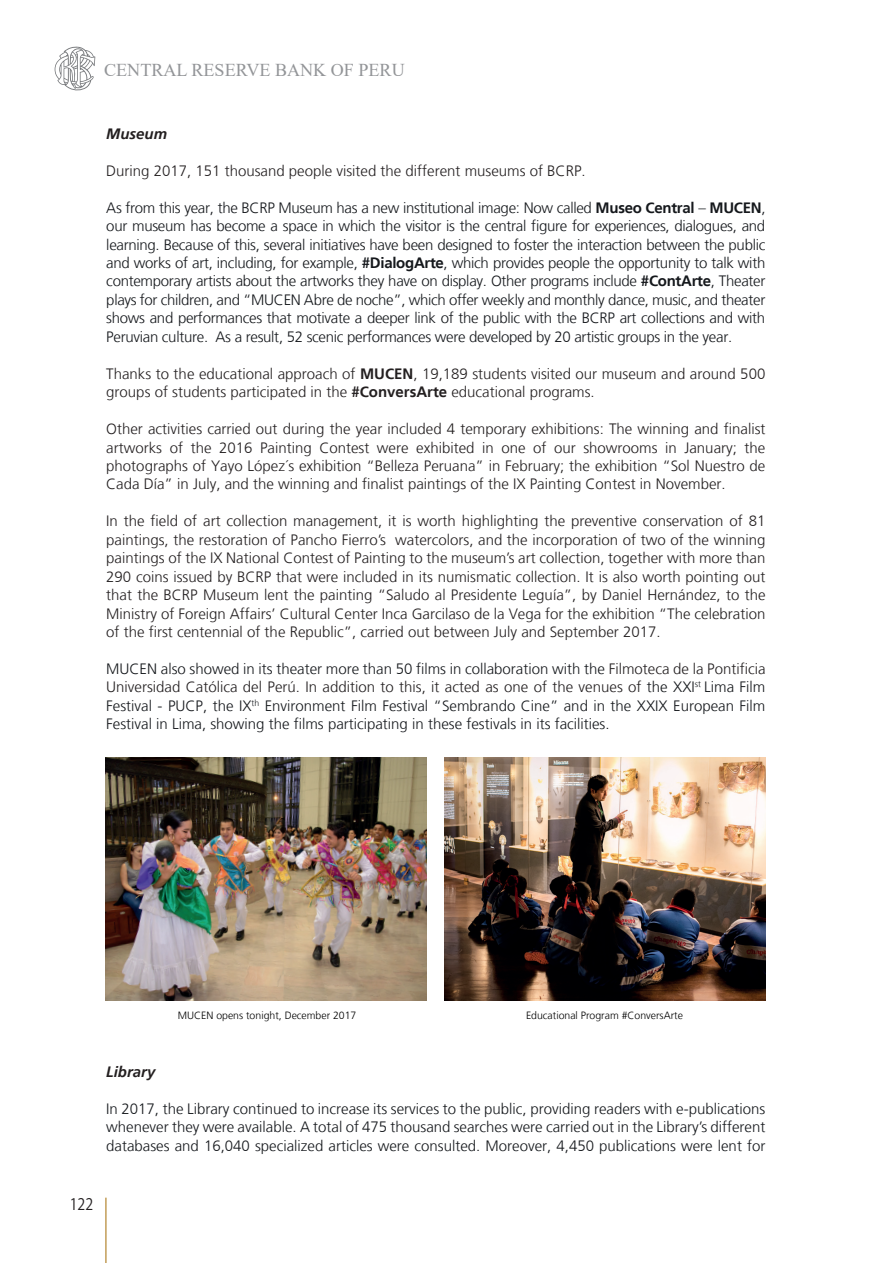
<style>
.page{position:relative;width:893px;height:1263px;background:#fff}
.page>*{position:absolute;margin:0;border:0;box-sizing:border-box;transform-origin:0 0}
.t1{font:18.15px "Times New Roman";color:#939598}
.t2{font:15.75px "Koz Go Pro";color:#231f20;scale:.9 1}
.t3{font:300 15px/18.5px "Frutiger LT";color:#15181c;text-align:justify}
.t4{font:300 15px/18.5px "Frutiger LT";color:#231f20;text-align:justify}
.t5{font:italic 700 15px "Frutiger LT";color:#231f20}
.t6{font:300 10.5px "Frutiger LT";color:#000001}
.s1{font-weight:700}
.s2{color:#231f20}
</style>
<div class="page">
<hr style="left:106px;top:1197px;width:1px;height:66px;background:#a46d05">
<svg style="left:55px;top:46px;width:40px;height:45px"></svg>
<img style="left:106px;top:758px;width:321px;height:242px">
<img style="left:445px;top:758px;width:321px;height:242px">
<p class="t1" style="left:104px;top:57px;width:302px">CENTRAL RESERVE BANK OF PERU</p>
<p class="t5" style="left:106px;top:125px;width:62px">Museum</p>
<p class="t4" style="left:106px;top:162px;width:481px">During 2017, 151 thousand people visited the different museums of BCRP.</p>
<p class="t3" style="left:106px;top:198px;width:661px">As from this year, the BCRP Museum has a new institutional image: Now called <span class="s1">Museo Central</span> – <span class="s1">MUCEN</span>, our museum has become a space in which the visitor is the central figure for experiences, dialogues, and learning. Because of this, several initiatives have been designed to foster the interaction between the public and works of art, including, for example, <span class="s1">#DialogArte</span>, which provides people the opportunity to talk with contemporary artists about the artworks they have on display. Other programs include <span class="s1">#ContArte</span>, Theater plays for children, and “MUCEN Abre de noche”, which offer weekly and monthly dance, music, and theater shows and performances that motivate a deeper link of the public with the BCRP art collections and with Peruvian culture. As a result, 52 scenic performances were developed by 20 artistic groups in the year.</p>
<p class="t4" style="left:106px;top:364px;width:660px">Thanks to the educational approach of <span class="s1">MUCEN</span>, 19,189 students visited our museum and around 500 groups of students participated in the <span class="s1">#ConversArte</span> educational programs.</p>
<p class="t4" style="left:106px;top:420px;width:661px">Other activities carried out during the year included 4 temporary exhibitions: The winning and finalist artworks of the 2016 Painting Contest were exhibited in one of our showrooms in January; the photographs of Yayo López´s exhibition “Belleza Peruana” in February; the exhibition “Sol Nuestro de Cada Día” in July, and the winning and finalist paintings of the IX Painting Contest in November.</p>
<p class="t4" style="left:106px;top:512px;width:661px">In the field of art collection management, it is worth highlighting the preventive conservation of 81 paintings, the restoration of Pancho Fierro’s watercolors, and the incorporation of two of the winning paintings of the IX National Contest of Painting to the museum’s art collection, together with more than 290 coins issued by BCRP that were included in its numismatic collection. It is also worth pointing out that the BCRP Museum lent the painting “Saludo al Presidente Leguía”, by Daniel Hernández, to the Ministry of Foreign Affairs’ Cultural Center Inca Garcilaso de la Vega for the exhibition “The celebration of the first centennial of the Republic”, carried out between July and September 2017.</p>
<p class="t3" style="left:106px;top:660px;width:661px">MUCEN also showed in its theater more than 50 films in collaboration with the <span class="s2">Filmoteca de la Pontificia Universidad Católica del Perú. In addition to this, it acted as one of the venues of</span> the XXI<sup>st</sup> Lima Film Festival - PUCP, the IX<sup>th</sup> Environment Film Festival “Sembrando Cine” and in the XXIX European Film Festival in Lima, showing the films participating in these festivals in its facilities.</p>
<p class="t6" style="left:178px;top:1009px;width:180px">MUCEN opens tonight, December 2017</p>
<p class="t6" style="left:526px;top:1009px;width:158px">Educational Program #ConversArte</p>
<p class="t5" style="left:106px;top:1063px;width:51px">Library</p>
<p class="t3" style="left:106px;top:1099px;width:661px">In 2017, the Library continued to increase its services to the public, providing readers with e-publications whenever they were available. A total of 475 thousand searches were carried out in the Library’s different databases and 16,040 specialized articles were consulted. Moreover, 4,450 publications were lent for</p>
<p class="t2" style="left:70px;top:1194px;width:28px">122</p>
</div>
